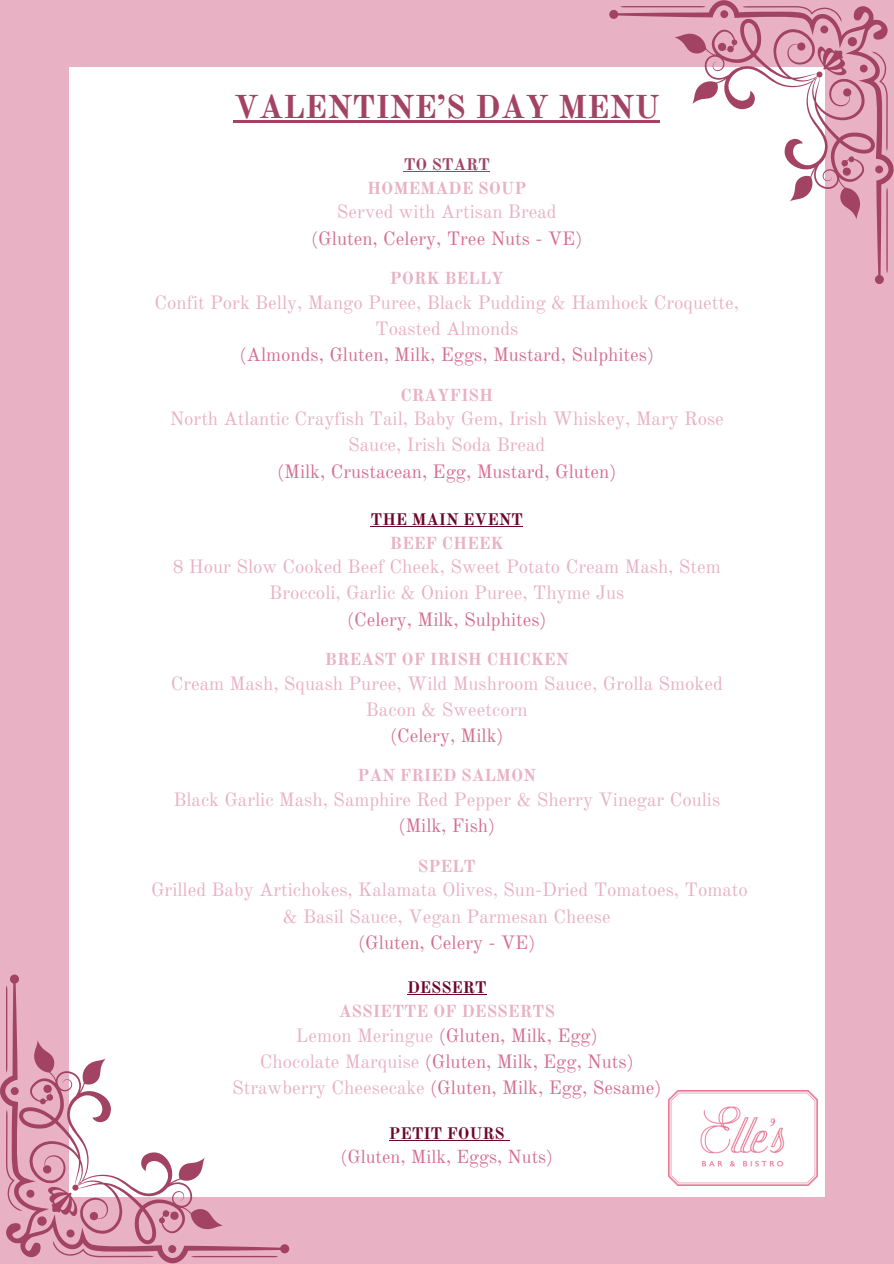
<style>
.page{position:relative;width:894px;height:1264px;background:#fff}
.page>*{position:absolute;margin:0;border:0;box-sizing:border-box;transform-origin:0 0}
.t1{font:700 32.4px "Old Standard";color:#a24363}
.t2{font:18.9px/26.2px "Old Standard";color:#e8b1c4;text-align:center}
.t3{font:18.9px/26.2px "Old Standard";color:#d46e90;text-align:center}
.t4{font:18.45px "Old Standard";color:#d46e90}
.t5{font:700 17.1px "Old Standard";color:#e8b1c4}
.t6{font:700 16.95px "Old Standard";color:#e8b1c4}
.t7{font:700 16.5px "Old Standard";color:#6d0729}
.t8{font:700 16.5px "Old Standard";color:#a24363}
.t9{font:700 16.35px "Old Standard";color:#6d0729}
.s1{color:#e8b1c4}
</style>
<div class="page">
<div style="left:0;top:0;width:893px;height:1263px;background:#e8b1c4"></div>
<div style="left:69px;top:67px;width:755px;height:1129px;background:#fff"></div>
<svg style="left:0;top:974px;width:289px;height:289px"></svg>
<svg style="left:6px;top:985px;width:272px;height:272px"></svg>
<div style="left:37px;top:1216px;width:10px;height:9px;background:#a24363;border-radius:50%"></div>
<div style="left:26px;top:1189px;width:8px;height:8px;background:#a24363;border-radius:50%"></div>
<div style="left:11px;top:1087px;width:8px;height:8px;background:#a24363;border-radius:50%"></div>
<svg style="left:168px;top:1244px;width:8px;height:8px"></svg>
<div style="left:66px;top:1229px;width:8px;height:8px;background:#a24363;border-radius:50%"></div>
<svg style="left:609px;top:0;width:284px;height:284px"></svg>
<svg style="left:619px;top:6px;width:268px;height:267px"></svg>
<div style="left:847px;top:37px;width:9px;height:9px;background:#a24363;border-radius:50%"></div>
<div style="left:859px;top:65px;width:8px;height:7px;background:#a24363;border-radius:50%"></div>
<div style="left:875px;top:165px;width:7px;height:8px;background:#a24363;border-radius:50%"></div>
<div style="left:720px;top:10px;width:8px;height:8px;background:#a24363;border-radius:50%"></div>
<div style="left:820px;top:26px;width:8px;height:7px;background:#a24363;border-radius:50%"></div>
<img style="left:668px;top:1090px;width:149px;height:95px">
<hr style="left:233px;top:120px;width:426px;height:3px;background:#a24363">
<hr style="left:403px;top:171px;width:87px;height:1px;background:#a24363">
<hr style="left:370px;top:526px;width:153px;height:1px;background:#6d0729">
<hr style="left:407px;top:994px;width:79px;height:1px;background:#6d0729">
<hr style="left:389px;top:1139px;width:115px;height:1px;background:#6d0729">
<h1 class="t1" style="left:233px;top:88px;width:427px">VALENTINE’S DAY MENU</h1>
<p class="t8" style="left:403px;top:154px;width:88px">TO START</p>
<p class="t5" style="left:367px;top:177px;width:161px">HOMEMADE SOUP</p>
<p class="t2" style="left:337px;top:199px;width:221px">Served with Artisan Bread</p>
<p class="t3" style="left:311px;top:225px;width:272px">(Gluten, Celery, Tree Nuts - VE)</p>
<p class="t5" style="left:390px;top:268px;width:115px">PORK BELLY</p>
<p class="t2" style="left:154px;top:289px;width:586px">Confit Pork Belly, Mango Puree, Black Pudding &amp; Hamhock Croquette,<br>Toasted Almonds</p>
<p class="t3" style="left:239px;top:342px;width:416px">(Almonds, Gluten, Milk, Eggs, Mustard, Sulphites)</p>
<p class="t5" style="left:400px;top:384px;width:94px">CRAYFISH</p>
<p class="t2" style="left:170px;top:405px;width:555px">North Atlantic Crayfish Tail, Baby Gem, Irish Whiskey, Mary Rose<br>Sauce, Irish Soda Bread</p>
<p class="t3" style="left:277px;top:458px;width:340px">(Milk, Crustacean, Egg, Mustard, Gluten)</p>
<p class="t7" style="left:370px;top:509px;width:154px">THE MAIN EVENT</p>
<p class="t5" style="left:390px;top:532px;width:115px">BEEF CHEEK</p>
<p class="t2" style="left:173px;top:553px;width:549px">8 Hour Slow Cooked Beef Cheek, Sweet Potato Cream Mash, Stem<br>Broccoli, Garlic &amp; Onion Puree, Thyme Jus</p>
<p class="t3" style="left:347px;top:606px;width:201px">(Celery, Milk, Sulphites)</p>
<p class="t5" style="left:325px;top:648px;width:245px">BREAST OF IRISH CHICKEN</p>
<p class="t2" style="left:171px;top:670px;width:553px">Cream Mash, Squash Puree, Wild Mushroom Sauce, Grolla Smoked<br>Bacon &amp; Sweetcorn</p>
<p class="t3" style="left:390px;top:722px;width:115px">(Celery, Milk)</p>
<p class="t6" style="left:357px;top:764px;width:180px">PAN FRIED SALMON</p>
<p class="t2" style="left:173px;top:786px;width:548px">Black Garlic Mash, Samphire Red Pepper &amp; Sherry Vinegar Coulis</p>
<p class="t3" style="left:398px;top:813px;width:98px">(Milk, Fish)</p>
<p class="t5" style="left:418px;top:855px;width:59px">SPELT</p>
<p class="t2" style="left:151px;top:876px;width:598px">Grilled Baby Artichokes, Kalamata Olives, Sun-Dried Tomatoes, Tomato &amp; Basil Sauce, Vegan Parmesan Cheese</p>
<p class="t3" style="left:358px;top:929px;width:178px">(Gluten, Celery - VE)</p>
<p class="t9" style="left:407px;top:977px;width:81px">DESSERT</p>
<p class="t5" style="left:338px;top:1000px;width:218px">ASSIETTE OF DESSERTS</p>
<p class="t3" style="left:232px;top:1022px;width:431px"><span class="s1">Lemon Meringue</span> (Gluten, Milk, Egg)<br><span class="s1">Chocolate Marquise</span> (Gluten, Milk, Egg, Nuts)<br><span class="s1">Strawberry Cheesecake</span> (Gluten, Milk, Egg, Sesame)</p>
<p class="t9" style="left:389px;top:1123px;width:117px">PETIT FOURS</p>
<p class="t4" style="left:340px;top:1144px;width:214px">(Gluten, Milk, Eggs, Nuts)</p>
</div>
